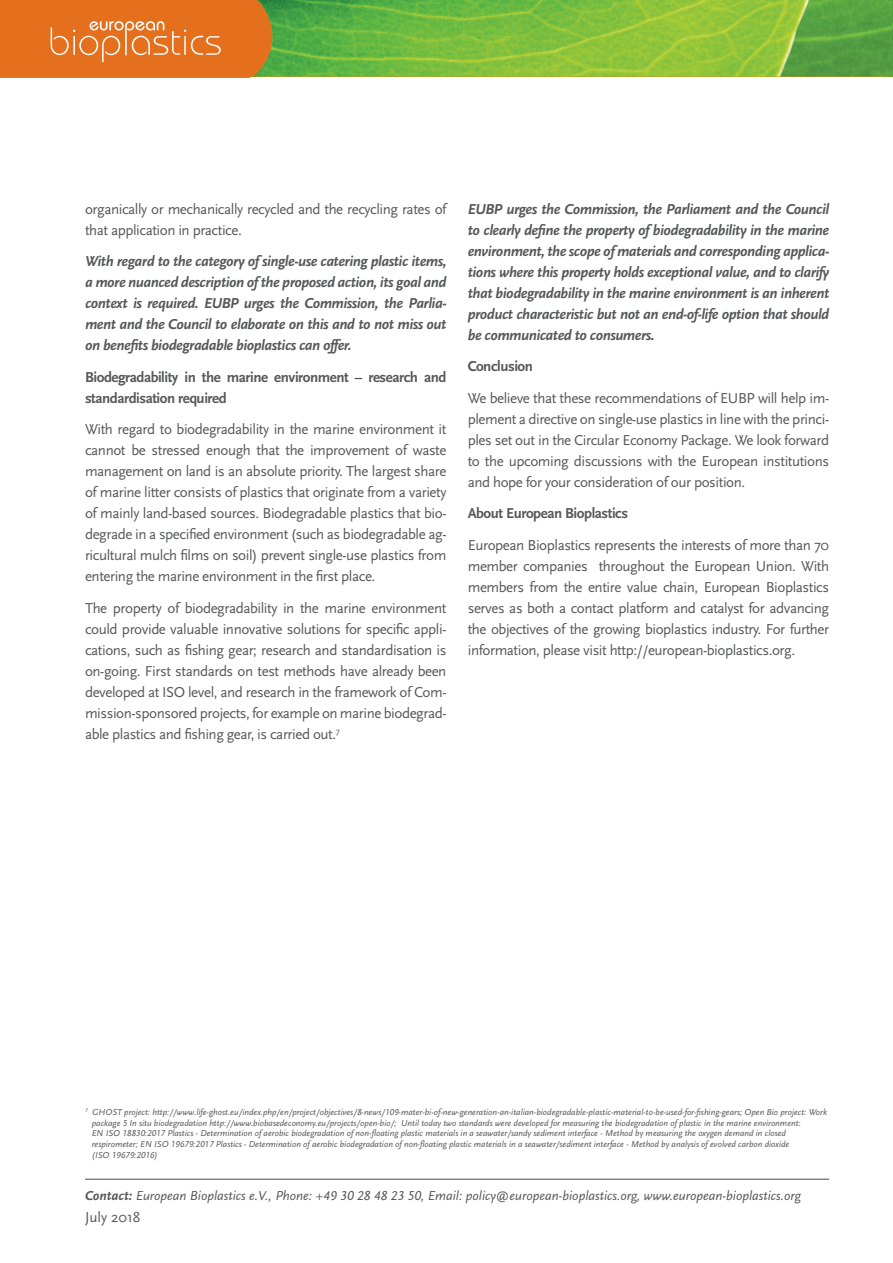
<style>
.page{position:relative;width:893px;height:1263px;background:#fff}
.page>*{position:absolute;margin:0;border:0;box-sizing:border-box;transform-origin:0 0}
.t1{font:15px/21px "Scala Sans";letter-spacing:-.03em;color:#57585a;text-align:justify}
.t2{font:italic 700 15px/21px "Scala Sans";letter-spacing:-.03em;color:#57585a;text-align:justify}
.t3{font:700 15px/21px "Scala Sans";letter-spacing:-.03em;color:#57585a}
.t4{font:15px "Scala Sans";color:#57585a}
.t5{font:13.95px/18.1px "Scala Sans";letter-spacing:.02em;color:#695f47}
.t6{font:italic 13.95px/18.1px "Scala Sans";letter-spacing:.02em;color:#695f47;text-align:right}
.t7{font:italic 13.5px "Scala Sans LF";color:#57585a}
.t8{font:12px/15.8px "Scala Sans";letter-spacing:.025em;color:#695f47}
.t9{font:italic 12px/15.8px "Scala Sans";letter-spacing:.02em;color:#695f47;text-align:right}
.t10{font:italic 9px/10.8px "Scala Sans LF";color:#57585a}
.s1{font-family:"Scala Sans";font-weight:700}
</style>
<div class="page">
<img style="left:265px;top:0;width:627px;height:77px">
<svg style="left:0;top:0;width:265px;height:78px;background:#e47729"></svg>
<hr style="left:85px;top:1179px;width:744px;height:1px;background:#4b4c4d">
<p class="t1" style="left:85px;top:198px;width:363px">organically or mechanically recycled and the recycling rates of that application in practice.</p>
<p class="t2" style="left:85px;top:251px;width:363px">With regard to the category of single-use catering plastic items, a more nuanced description of the proposed action, its goal and context is required. EUBP urges the Commission, the Parlia&shy;ment and the Council to elaborate on this and to not miss out on benefits biodegradable bioplastics can offer.</p>
<p class="t3" style="left:85px;top:367px;width:363px">Biodegradability in the marine environment – research and standardisation required</p>
<p class="t1" style="left:85px;top:419px;width:363px">With regard to biodegradability in the marine environment it cannot be stressed enough that the improvement of waste management on land is an absolute priority. The largest share of marine litter consists of plastics that originate from a variety of mainly land-based sources. Biodegradable plastics that bio&shy;degrade in a specified environment (such as biodegradable ag&shy;ricultural mulch films on soil) prevent single-use plastics from entering the marine environment in the first place.</p>
<p class="t1" style="left:85px;top:597px;width:363px">The property of biodegradability in the marine environment could provide valuable innovative solutions for specific appli&shy;cations, such as fishing gear; research and standardisation is on-going. First standards on test methods have already been developed at ISO level, and research in the framework of Com&shy;mission-sponsored projects, for example on marine biodegrad&shy;able plastics and fishing gear, is carried out.<sup>7</sup></p>
<p class="t2" style="left:468px;top:199px;width:363px">EUBP urges the Commission, the Parliament and the Council to clearly define the property of biodegradability in the marine environment, the scope of materials and corresponding applica&shy;tions where this property holds exceptional value, and to clarify that biodegradability in the marine environment is an inherent product characteristic but not an end-of-life option that should be communicated to consumers.</p>
<p class="t3" style="left:468px;top:356px;width:67px">Conclusion</p>
<p class="t1" style="left:468px;top:387px;width:363px">We believe that these recommendations of EUBP will help im&shy;plement a directive on single-use plastics in line with the princi&shy;ples set out in the Circular Economy Package. We look forward to the upcoming discussions with the European institutions and hope for your consideration of our position.</p>
<p class="t3" style="left:468px;top:503px;width:162px">About European Bioplastics</p>
<p class="t1" style="left:468px;top:534px;width:363px">European Bioplastics represents the interests of more than 70 member companies throughout the European Union. With members from the entire value chain, European Bioplastics serves as both a contact platform and catalyst for advancing the objectives of the growing bioplastics industry. For further information, please visit http://european-bioplastics.org.</p>
<p class="t8" style="left:595px;top:241px;width:156px">Marienstr. 19/20, 10117 Berlin +49.30.28 48 23 50</p>
<p class="t8" style="left:595px;top:289px;width:166px">info@european-bioplastics.org www.european-bioplastics.org</p>
<p class="t8" style="left:623px;top:241px;width:156px">Marienstr. 19/20, 10117 Berlin</p>
<p class="t8" style="left:623px;top:289px;width:166px">info@european-bioplastics.org www.european-bioplastics.org</p>
<p class="t5" style="left:602px;top:268px;width:180px">Marienstr. 19/20, 10117 Berlin +49.30.28 48 23 50 +49.30.28 48 23 59</p>
<p class="t9" style="left:575px;top:273px;width:32px">fax e-mail web</p>
<p class="t6" style="left:547px;top:286px;width:37px">phone fax e-mail</p>
<p class="t9" style="left:548px;top:289px;width:32px">e-mail web</p>
<p class="t10" style="left:92px;top:1107px;width:737px;text-indent:-7px"><sup>7</sup> GHOST project: http://www.life-ghost.eu/index.php/en/project/objectives/8-news/109-mater-bi-of-new-generation-an-italian-biodegradable-plastic-material-to-be-used-for-fishing-gears; Open Bio project: Work package 5 In situ biodegradation http://www.biobasedeconomy.eu/projects/open-bio/; Until today two standards were developed for measuring the biodegradation of plastic in the marine environment:<br>EN ISO 18830:2017 Plastics - Determination of aerobic biodegradation of non-floating plastic materials in a seawater/sandy sediment interface - Method by measuring the oxygen demand in closed respirometer; EN ISO 19679:2017 Plastics - Determination of aerobic biodegradation of non-floating plastic materials in a seawater/sediment interface - Method by analysis of evolved carbon dioxide<br>(ISO 19679:2016)</p>
<p class="t7" style="left:85px;top:1188px;width:717px"><span class="s1">Contact:</span> European Bioplastics e.V., Phone: +49 30 28 48 23 50, Email: policy@european-bioplastics.org, www.european-bioplastics.org</p>
<p class="t4" style="left:85px;top:1209px;width:57px">July 2018</p>
<p class="t8" style="left:78px;top:1191px;width:351px">VR 19997 Nz, Amtsgericht Charlottenburg, USt-IdNr. DE235874231</p>
<p class="t8" style="left:105px;top:1191px;width:351px">VR 19997 Nz, Amtsgericht Charlottenburg, USt-IdNr. DE235874231</p>
</div>
